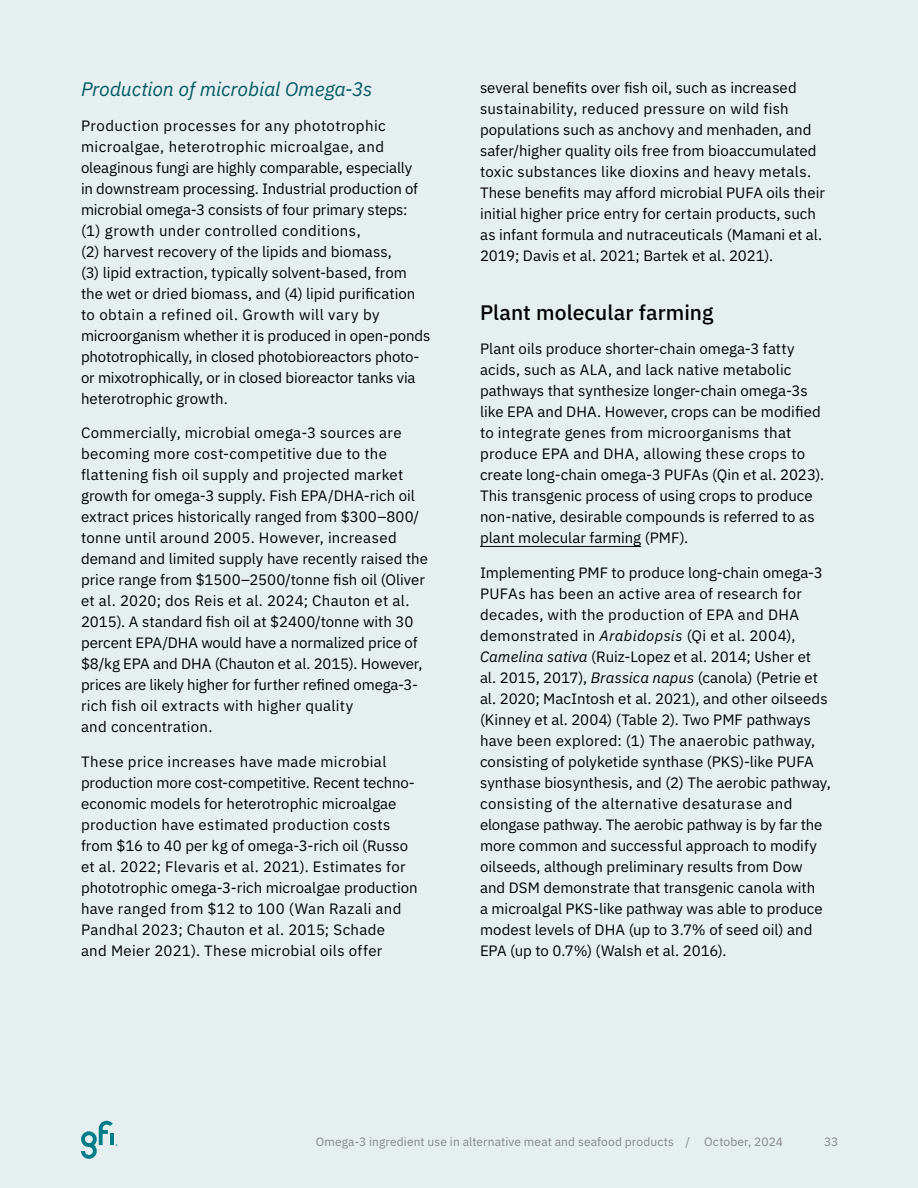
<style>
.page{position:relative;width:918px;height:1188px;background:#e6eff0}
.page>*{position:absolute;margin:0;border:0;box-sizing:border-box;transform-origin:0 0}
.t1{font:500 21px "IBM Plex Sans";letter-spacing:.005em;color:#000}
.t2{font:italic 19.5px "IBM Plex Sans";letter-spacing:-.005em;color:#005963}
.t3{font:15px/21px "IBM Plex Sans";letter-spacing:.005em;color:#000}
.t4{font:12px "IBM Plex Sans";letter-spacing:.01em;color:#868686}
.s1{font-style:italic}
</style>
<div class="page">
<hr style="left:480px;top:546px;width:161px;height:1px;background:#000">
<svg style="left:81px;top:1121px;width:37px;height:38px"></svg>
<h2 class="t2" style="left:81px;top:74px;width:293px">Production of microbial Omega-3s</h2>
<p class="t3" style="left:81px;top:114px;width:351px">Production processes for any phototrophic microalgae, heterotrophic microalgae, and oleaginous fungi are highly comparable, especially<br>in downstream processing. Industrial production of microbial omega-3 consists of four primary steps: (1) growth under controlled conditions,<br>(2) harvest recovery of the lipids and biomass,<br>(3) lipid extraction, typically solvent-based, from the wet or dried biomass, and (4) lipid purification to obtain a refined oil. Growth will vary by microorganism whether it is produced in open-ponds phototrophically, in closed photobioreactors photo&shy;or mixotrophically, or in closed bioreactor tanks via heterotrophic growth.</p>
<p class="t3" style="left:81px;top:421px;width:348px">Commercially, microbial omega-3 sources are becoming more cost-competitive due to the flattening fish oil supply and projected market growth for omega-3 supply. Fish EPA/DHA-rich oil extract prices historically ranged from $300–800/ tonne until around 2005. However, increased demand and limited supply have recently raised the price range from $1500–2500/tonne fish oil (Oliver et al. 2020; dos Reis et al. 2024; Chauton et al.<br>2015). A standard fish oil at $2400/tonne with 30 percent EPA/DHA would have a normalized price of $8/kg EPA and DHA (Chauton et al. 2015). However, prices are likely higher for further refined omega-3- rich fish oil extracts with higher quality<br>and concentration.</p>
<p class="t3" style="left:81px;top:750px;width:338px">These price increases have made microbial production more cost-competitive. Recent techno&shy;economic models for heterotrophic microalgae production have estimated production costs from $16 to 40 per kg of omega-3-rich oil (Russo et al. 2022; Flevaris et al. 2021). Estimates for phototrophic omega-3-rich microalgae production have ranged from $12 to 100 (Wan Razali and Pandhal 2023; Chauton et al. 2015; Schade<br>and Meier 2021). These microbial oils offer</p>
<p class="t3" style="left:480px;top:76px;width:346px">several benefits over fish oil, such as increased sustainability, reduced pressure on wild fish populations such as anchovy and menhaden, and safer/higher quality oils free from bioaccumulated toxic substances like dioxins and heavy metals.<br>These benefits may afford microbial PUFA oils their initial higher price entry for certain products, such as infant formula and nutraceuticals (Mamani et al.<br>2019; Davis et al. 2021; Bartek et al. 2021).</p>
<h1 class="t1" style="left:480px;top:296px;width:235px">Plant molecular farming</h1>
<p class="t3" style="left:480px;top:337px;width:346px">Plant oils produce shorter-chain omega-3 fatty acids, such as ALA, and lack native metabolic pathways that synthesize longer-chain omega-3s like EPA and DHA. However, crops can be modified to integrate genes from microorganisms that produce EPA and DHA, allowing these crops to create long-chain omega-3 PUFAs (Qin et al. 2023).<br>This transgenic process of using crops to produce non-native, desirable compounds is referred to as plant molecular farming (PMF).</p>
<p class="t3" style="left:480px;top:561px;width:352px">Implementing PMF to produce long-chain omega-3<br>PUFAs has been an active area of research for decades, with the production of EPA and DHA demonstrated in <span class="s1">Arabidopsis</span> (Qi et al. 2004), <span class="s1">Camelina sativa</span> (Ruiz-Lopez et al. 2014; Usher et al. 2015, 2017), <span class="s1">Brassica napus</span> (canola) (Petrie et al. 2020; MacIntosh et al. 2021), and other oilseeds (Kinney et al. 2004) (Table 2). Two PMF pathways have been explored: (1) The anaerobic pathway, consisting of polyketide synthase (PKS)-like PUFA synthase biosynthesis, and (2) The aerobic pathway, consisting of the alternative desaturase and elongase pathway. The aerobic pathway is by far the more common and successful approach to modify oilseeds, although preliminary results from Dow and DSM demonstrate that transgenic canola with<br>a microalgal PKS-like pathway was able to produce modest levels of DHA (up to 3.7% of seed oil) and EPA (up to 0.7%) (Walsh et al. 2016).</p>
<p class="t4" style="left:316px;top:1133px;width:469px">Omega-3 ingredient use in alternative meat and seafood products / October, 2024</p>
<p class="t4" style="left:824px;top:1133px;width:16px">33</p>
</div>
